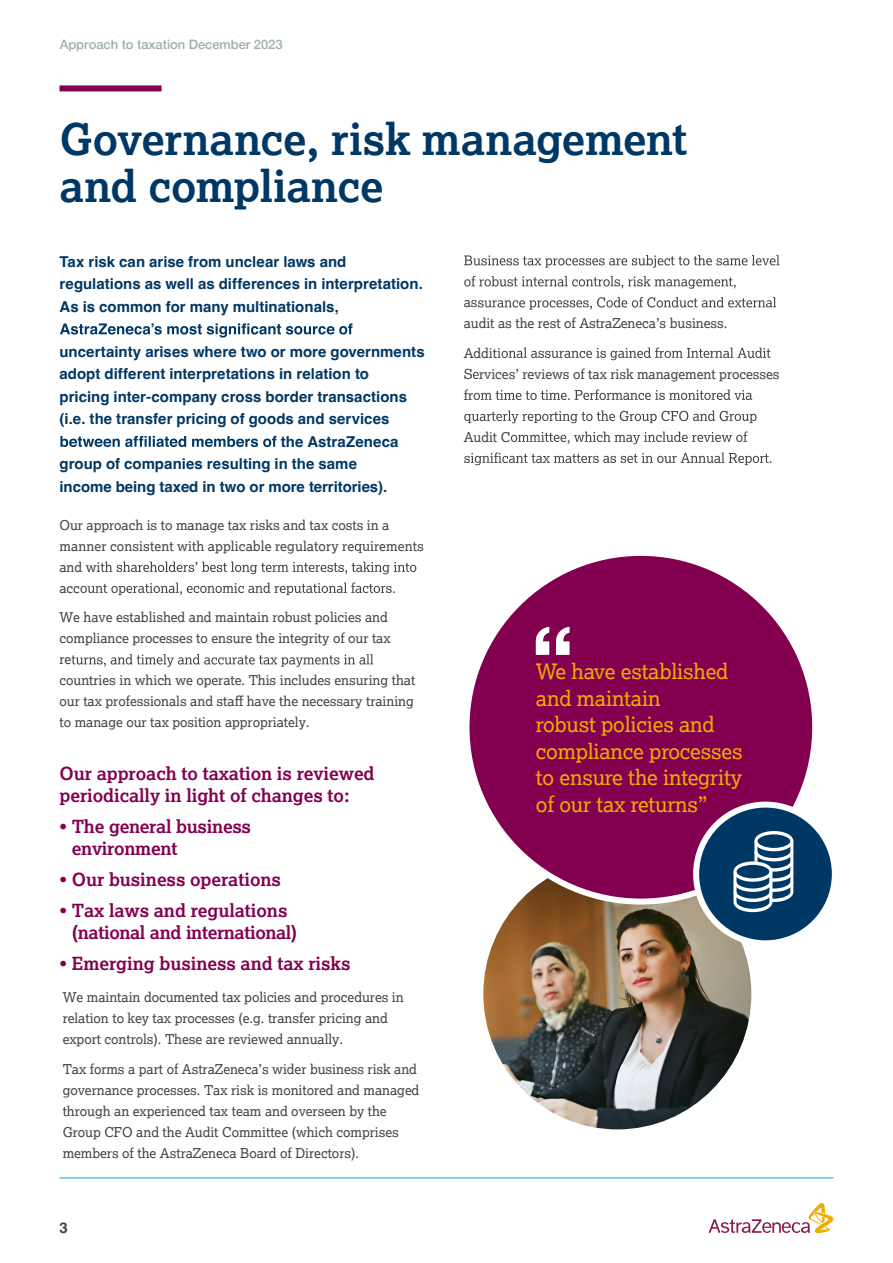
<style>
.page{position:relative;width:893px;height:1263px;background:#fff}
.page>*{position:absolute;margin:0;border:0;box-sizing:border-box;transform-origin:0 0}
.t1{font:700 43.5px/46.5px "Lexia";letter-spacing:-.005em;color:#003865}
.t2{font:21.15px/26.5px "Lexia";letter-spacing:-.01em;color:#f0ab00}
.t3{font:700 18px/22.5px "Lexia";letter-spacing:-.005em;color:#830051}
.t4{font:700 18px/22.5px "Lexia";letter-spacing:-.025em;color:#830051}
.t5{font:700 15px/22.5px "Helvetica";color:#003865}
.t6{font:700 15px "Helvetica";color:#404545}
.t7{font:13.5px/21px "Lexia";letter-spacing:-.005em;color:#404545}
.t8{font:500 13.05px "Helvetica Neue";letter-spacing:-.005em;color:#9db0ac}
.s1{font-weight:400}
</style>
<div class="page">
<div style="left:60px;top:85px;width:102px;height:6px;background:#830051"></div>
<svg style="left:60px;top:323px;width:293px;height:15px"></svg>
<svg style="left:60px;top:436px;width:217px;height:11px"></svg>
<svg style="left:355px;top:544px;width:15px;height:9px"></svg>
<svg style="left:100px;top:562px;width:316px;height:12px"></svg>
<svg style="left:80px;top:582px;width:315px;height:13px"></svg>
<svg style="left:71px;top:654px;width:302px;height:13px"></svg>
<svg style="left:464px;top:255px;width:315px;height:13px"></svg>
<svg style="left:464px;top:276px;width:272px;height:13px"></svg>
<svg style="left:478px;top:297px;width:298px;height:13px"></svg>
<svg style="left:498px;top:347px;width:273px;height:13px"></svg>
<svg style="left:464px;top:369px;width:15px;height:10px"></svg>
<svg style="left:474px;top:389px;width:278px;height:11px"></svg>
<svg style="left:464px;top:411px;width:292px;height:12px"></svg>
<svg style="left:511px;top:431px;width:237px;height:13px"></svg>
<svg style="left:464px;top:452px;width:307px;height:13px"></svg>
<img style="left:484px;top:878px;width:266px;height:250px">
<svg style="left:709px;top:1203px;width:124px;height:30px"></svg>
<hr style="left:60px;top:1177px;width:773px;height:1px;background:#00add0">
<div style="left:466px;top:553px;width:349px;height:348px;background:#830051;border-radius:50%"></div>
<svg style="left:536px;top:627px;width:33px;height:28px"></svg>
<div style="left:696px;top:804px;width:139px;height:139px;background:#003865;border-radius:50%"></div>
<div style="left:693px;top:801px;width:145px;height:145px;border:6px solid #fff;border-radius:50%"></div>
<svg style="left:733px;top:831px;width:60px;height:81px"></svg>
<p class="t8" style="left:60px;top:34px;width:224px">Approach to taxation December 2023</p>
<h1 class="t1" style="left:60px;top:115px;width:629px">Governance, risk management and compliance</h1>
<p class="t5" style="left:60px;top:252px;width:365px">Tax risk can arise from unclear laws and regulations as well as differences in interpretation.<br>As is common for many multinationals,</p>
<p class="t5" style="left:60px;top:342px;width:367px">uncertainty arises where two or more governments</p>
<p class="t5" style="left:60px;top:364px;width:311px">adopt different interpretations in relation to</p>
<p class="t5" style="left:60px;top:387px;width:349px">pricing inter-company cross border transactions</p>
<p class="t5" style="left:60px;top:409px;width:332px">(i.e. the transfer pricing of goods and services</p>
<p class="t5" style="left:281px;top:432px;width:119px">the AstraZeneca</p>
<p class="t5" style="left:60px;top:454px;width:299px">group of companies resulting in the same</p>
<p class="t5" style="left:60px;top:477px;width:329px">income being taxed in two or more territories).</p>
<p class="t7" style="left:60px;top:514px;width:366px">Our approach is to manage tax risks and tax costs in a manner consistent with applicable regulatory re irements and wi<br>acc</p>
<p class="t7" style="left:60px;top:607px;width:357px">We have established and maintain robust policies and compliance processes to ensure the integrity of our tax<br>re<br>countries in which we operate. This includes ensuring that our tax professionals and staff have the necessary training to manage our tax position appropriately.</p>
<h3 class="t3" style="left:60px;top:761px;width:317px">Our approach to taxation is reviewed periodically in light of changes to:</h3>
<h3 class="t3" style="left:72px;top:815px;width:181px;line-height:21.6px;text-indent:-12px"><span class="s1">•</span> The general business environment</h3>
<h3 class="t3" style="left:60px;top:867px;width:223px"><span class="s1">•</span> Our business operations</h3>
<h3 class="t4" style="left:72px;top:898px;width:227px;text-indent:-12px"><span class="s1">•</span> Tax laws and regulations (national and international)</h3>
<h3 class="t3" style="left:60px;top:952px;width:292px"><span class="s1">•</span> Emerging business and tax risks</h3>
<p class="t7" style="left:63px;top:986px;width:343px">We maintain documented tax policies and procedures in relation to key tax processes (e.g. transfer pricing and export controls). These are reviewed annually.</p>
<p class="t7" style="left:63px;top:1058px;width:358px">Tax forms a part of AstraZeneca’s wider business risk and governance processes. Tax risk is monitored and managed through an experienced tax team and overseen by the Group CFO and the Audit Committee (which comprises members of the AstraZeneca Board of Directors).</p>
<p class="t6" style="left:60px;top:1219px;width:10px">3</p>
<p class="t7" style="left:464px;top:292px;width:265px">as<br>audit as the rest of AstraZeneca’s business.</p>
<p class="t7" style="left:464px;top:342px;width:35px">Addit</p>
<p class="t7" style="left:479px;top:363px;width:302px">rvices’ reviews of tax risk management processes</p>
<p class="t7" style="left:464px;top:384px;width:11px">fr</p>
<p class="t7" style="left:464px;top:426px;width:48px">Audit C</p>
<h2 class="t2" style="left:536px;top:658px;width:208px">We have established and maintain<br>robust policies and compliance processes to ensure the integrity of our tax returns”</h2>
</div>
